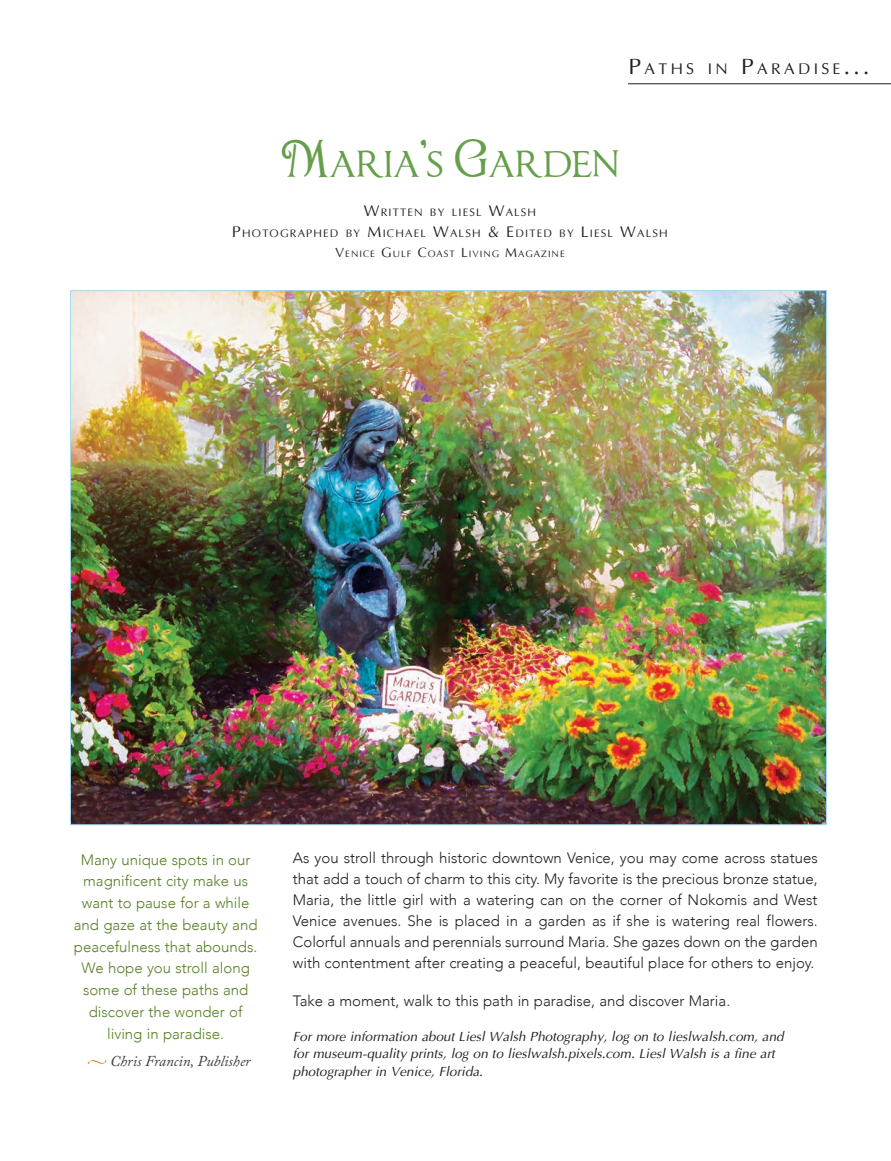
<style>
.page{position:relative;width:891px;height:1161px;background:#fff}
.page>*{position:absolute;margin:0;border:0;box-sizing:border-box;transform-origin:0 0}
.t1{font:45px "Chocolate Box";color:#669f4a;scale:.9 1}
.t2{font:15.75px "Ottawa Plain";letter-spacing:.215em;color:#231f20}
.t3{font:300 15px/21px "Avenir";color:#231f20;text-align:justify}
.t4{font:300 15px/21.8px "Avenir";color:#578024;text-align:center}
.t5{font:italic 15px "Adobe Caslon Pro";color:#3e3e3f}
.t6{font:italic 13.5px/17.4px "Ottawa";color:#231f20}
.t7{font:10.95px/20.2px "Ottawa Plain";letter-spacing:.105em;color:#231f20;text-align:center}
.t8{font:9.45px "Ottawa Plain";letter-spacing:.105em;color:#231f20}
.s1{font-size:22.5px}
.s2{font-size:15.75px}
.s3{font-size:13.5px}
.s4{color:#e4721d}
</style>
<div class="page">
<hr style="left:628px;top:83px;width:263px;height:1px;background:#231f20">
<img style="left:72px;top:292px;width:753px;height:531px">
<p class="t2" style="left:629px;top:60px;width:242px"><span class="s1">P</span>ATHS IN <span class="s1">P</span>ARADISE<span class="s1">...</span></p>
<h1 class="t1" style="left:281px;top:138px;width:377px">Maria’s Garden</h1>
<p class="t7" style="left:232px;top:203px;width:437px"><span class="s2">W</span>RITTEN BY LIESL <span class="s2">W</span>ALSH<br><span class="s2">P</span>HOTOGRAPHED BY <span class="s2">M</span>ICHAEL <span class="s2">W</span>ALSH <span class="s2">&amp; E</span>DITED BY <span class="s2">L</span>IESL <span class="s2">W</span>ALSH</p>
<p class="t8" style="left:335px;top:248px;width:231px"><span class="s3">V</span>ENICE <span class="s3">G</span>ULF <span class="s3">C</span>OAST <span class="s3">L</span>IVING <span class="s3">M</span>AGAZINE</p>
<p class="t4" style="left:74px;top:849px;width:185px">Many unique spots in our magnificent city make us want to pause for a while and gaze at the beauty and peacefulness that abounds.<br>We hope you stroll along some of these paths and discover the wonder of living in paradise.</p>
<p class="t5" style="left:87px;top:1052px;width:165px"><span class="s4">❖</span> Chris Francin, Publisher</p>
<p class="t3" style="left:293px;top:847px;width:526px">As you stroll through historic downtown Venice, you may come across statues that add a touch of charm to this city. My favorite is the precious bronze statue, Maria, the little girl with a watering can on the corner of Nokomis and West Venice avenues. She is placed in a garden as if she is watering real flowers.<br>Colorful annuals and perennials surround Maria. She gazes down on the garden with contentment after creating a peaceful, beautiful place for others to enjoy.</p>
<p class="t3" style="left:293px;top:991px;width:439px">Take a moment, walk to this path in paradise, and discover Maria.</p>
<p class="t6" style="left:293px;top:1028px;width:492px">For more information about Liesl Walsh Photography, log on to lieslwalsh.com, and for museum-quality prints, log on to lieslwalsh.pixels.com. Liesl Walsh is a fine art photographer in Venice, Florida.</p>
</div>
